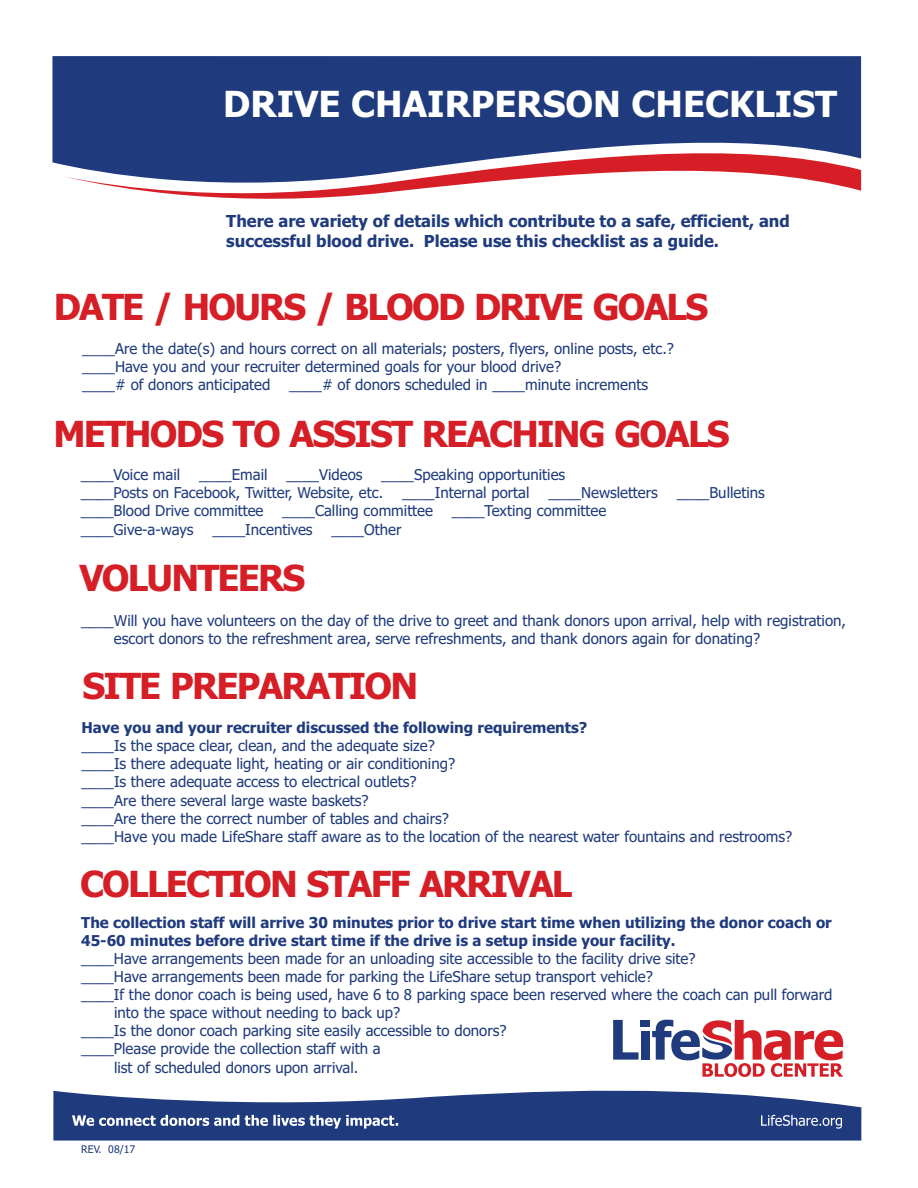
<style>
.page{position:relative;width:918px;height:1188px;background:#fff}
.page>*{position:absolute;margin:0;border:0;box-sizing:border-box;transform-origin:0 0}
.t1{font:700 36px "Tahoma";letter-spacing:-.05em;color:#d51e25}
.t2{font:700 36px "Tahoma";color:#fff}
.t3{font:700 16.5px/20px "Tahoma";color:#1f3b7e}
.t4{font:15px/18.1px "Tahoma";color:#1f3b7e}
.t5{font:700 15px/18.1px "Tahoma";color:#1f3b7e}
.t6{font:10.5px "Tahoma";color:#1f3b7e}
</style>
<div class="page">
<div style="left:52px;top:56px;width:809px;height:109px;background:#1f3b7e"></div>
<svg style="left:64px;top:139px;width:797px;height:60px"></svg>
<svg style="left:53px;top:1090px;width:808px;height:51px;background:#445b93"></svg>
<svg style="left:761px;top:1115px;width:81px;height:14px"></svg>
<svg style="left:72px;top:1115px;width:326px;height:14px"></svg>
<svg style="left:613px;top:1020px;width:26px;height:40px"></svg>
<div style="left:641px;top:1020px;width:9px;height:7px;background:#1f3b7e"></div>
<div style="left:641px;top:1031px;width:9px;height:29px;background:#1f3b7e"></div>
<svg style="left:652px;top:1020px;width:191px;height:57px"></svg>
<h1 class="t2" style="left:223px;top:89px;width:615px">DRIVE CHAIRPERSON CHECKLIST</h1>
<p class="t3" style="left:226px;top:212px;width:565px">There are variety of details which contribute to a safe, efficient, and successful blood drive. Please use this checklist as a guide.</p>
<h1 class="t1" style="left:54px;top:292px;width:656px">DATE / HOURS / BLOOD DRIVE GOALS</h1>
<p class="t4" style="left:82px;top:341px;width:593px">____Are the date(s) and hours correct on all materials; posters, flyers, online posts, etc.? ____Have you and your recruiter determined goals for your blood drive?<br>____# of donors anticipated</p>
<p class="t4" style="left:289px;top:377px;width:360px">____# of donors scheduled in ____minute increments</p>
<h1 class="t1" style="left:53px;top:419px;width:678px">METHODS TO ASSIST REACHING GOALS</h1>
<p class="t4" style="left:81px;top:467px;width:486px;text-indent:300px">____Speaking opportunities ____Posts on Facebook, Twitter, Website, etc.</p>
<p class="t4" style="left:81px;top:467px;width:101px">____Voice mail</p>
<p class="t4" style="left:199px;top:467px;width:70px">____Email</p>
<p class="t4" style="left:286px;top:467px;width:78px">____Videos</p>
<p class="t4" style="left:402px;top:485px;width:129px">____Internal portal</p>
<p class="t4" style="left:548px;top:485px;width:111px">____Newsletters</p>
<p class="t4" style="left:677px;top:485px;width:90px">____Bulletins</p>
<p class="t4" style="left:81px;top:503px;width:184px">____Blood Drive committee</p>
<p class="t4" style="left:282px;top:503px;width:152px">____Calling committee</p>
<p class="t4" style="left:452px;top:503px;width:156px">____Texting committee</p>
<p class="t4" style="left:81px;top:521px;width:114px">____Give-a-ways</p>
<p class="t4" style="left:212px;top:521px;width:102px">____Incentives</p>
<p class="t4" style="left:331px;top:521px;width:72px">____Other</p>
<h1 class="t1" style="left:79px;top:563px;width:227px">VOLUNTEERS</h1>
<p class="t4" style="left:114px;top:613px;width:734px;text-indent:-33px">____Will you have volunteers on the day of the drive to greet and thank donors upon arrival, help with registration, escort donors to the refreshment area, serve refreshments, and thank donors again for donating?</p>
<h1 class="t1" style="left:83px;top:671px;width:337px">SITE PREPARATION</h1>
<p class="t5" style="left:81px;top:720px;width:507px">Have you and your recruiter discussed the following requirements?</p>
<p class="t4" style="left:81px;top:738px;width:712px">____Is the space clear, clean, and the adequate size?<br>____Is there adequate light, heating or air conditioning?<br>____Is there adequate access to electrical outlets?<br>____Are there several large waste baskets?<br>____Are there the correct number of tables and chairs?<br>____Have you made LifeShare staff aware as to the location of the nearest water fountains and restrooms?</p>
<h1 class="t1" style="left:80px;top:870px;width:494px">COLLECTION STAFF ARRIVAL</h1>
<p class="t5" style="left:81px;top:915px;width:752px">The collection staff will arrive 30 minutes prior to drive start time when utilizing the donor coach or<br>45-60 minutes before drive start time if the drive is a setup inside your facility.</p>
<p class="t4" style="left:81px;top:951px;width:616px">____Have arrangements been made for an unloading site accessible to the facility drive site?</p>
<p class="t4" style="left:81px;top:969px;width:573px">____Have arrangements been made for parking the LifeShare setup transport vehicle?</p>
<p class="t4" style="left:81px;top:987px;width:753px">____If the donor coach is being used, have 6 to 8 parking space been reserved where the coach can pull forward</p>
<p class="t4" style="left:114px;top:1005px;width:288px">into the space without needing to back up?</p>
<p class="t4" style="left:81px;top:1023px;width:427px">____Is the donor coach parking site easily accessible to donors?</p>
<p class="t4" style="left:81px;top:1041px;width:301px">____Please provide the collection staff with a</p>
<p class="t4" style="left:114px;top:1059px;width:246px">list of scheduled donors upon arrival.</p>
<p class="t6" style="left:81px;top:1145px;width:55px">REV. 08/17</p>
</div>
